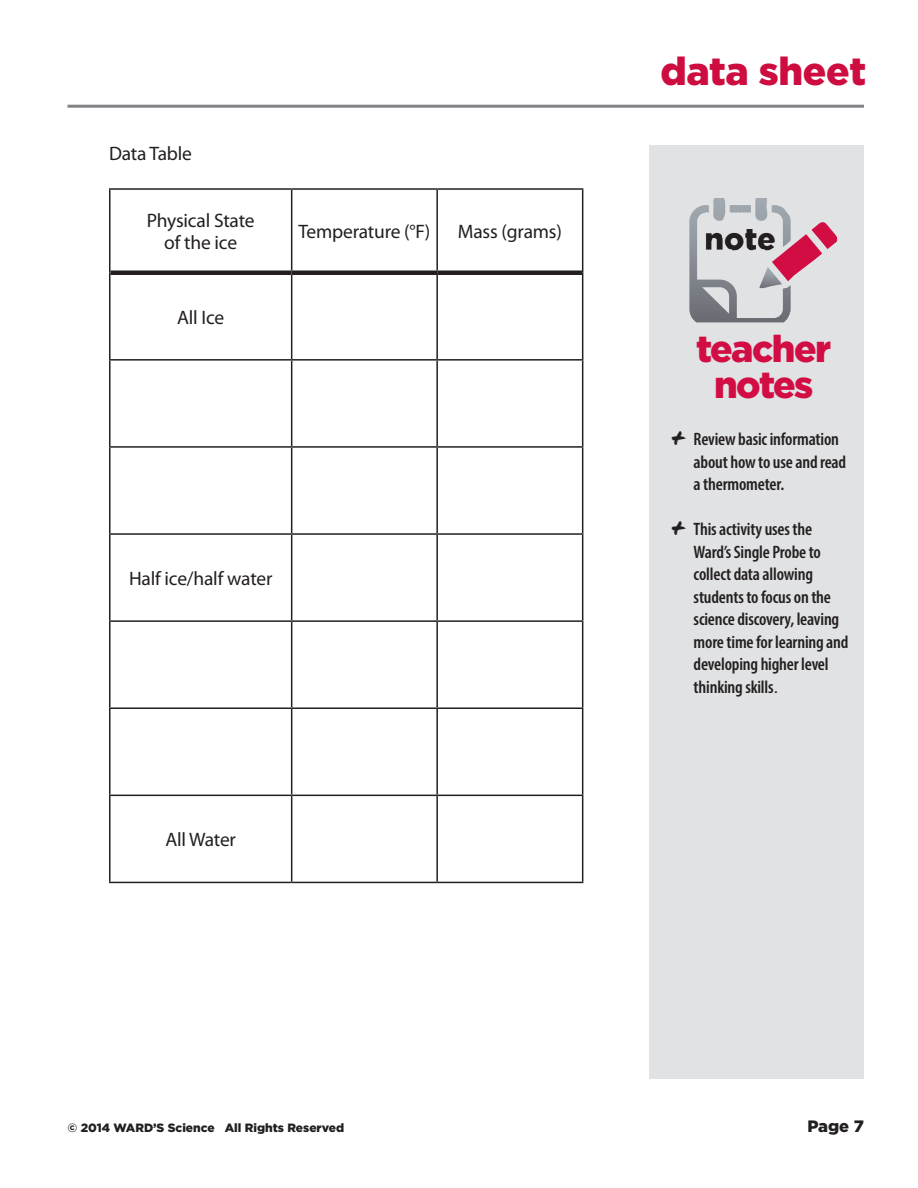
<style>
.page{position:relative;width:918px;height:1188px;background:#fff}
.page>*{position:absolute;margin:0;border:0;box-sizing:border-box;transform-origin:0 0}
.t1{font:900 39px "Gotham";letter-spacing:-.01em;color:#cd0d40}
.t2{font:900 37.35px/36px "Gotham";letter-spacing:-.04em;color:#d20d44;text-align:center}
.t3{font:900 31.05px "Gotham";color:#231f20}
.t4{font:19.5px/22.5px "Myriad Pro";letter-spacing:-.01em;color:#231f20;text-align:center}
.t5{font:600 condensed 18px/22.5px "Myriad Pro";letter-spacing:-.01em;color:#231f20}
.t6{font:900 16.5px "Gotham";color:#231f20}
.t7{font:900 12px "Gotham";color:#231f20}
.s1{font-family:"Flood Std";font-weight:400;font-stretch:normal;font-size:30px}
.s2{font-family:"Arial";font-weight:400;font-stretch:normal}
</style>
<div class="page">
<div style="left:650px;top:145px;width:214px;height:934px;background:#e1e2e4"></div>
<hr style="left:68px;top:105px;width:796px;height:3px;background:#808285">
<svg style="left:689px;top:198px;width:149px;height:124px"></svg>
<hr style="left:109px;top:273px;width:2px;height:86px;background:#231f20">
<hr style="left:291px;top:275px;width:1px;height:84px;background:#231f20">
<hr style="left:436px;top:275px;width:2px;height:84px;background:#231f20">
<hr style="left:582px;top:273px;width:1px;height:86px;background:#231f20">
<hr style="left:109px;top:359px;width:183px;height:2px;background:#231f20">
<hr style="left:109px;top:361px;width:2px;height:85px;background:#231f20">
<hr style="left:292px;top:359px;width:145px;height:2px;background:#231f20">
<hr style="left:291px;top:361px;width:1px;height:85px;background:#231f20">
<hr style="left:437px;top:359px;width:146px;height:2px;background:#231f20">
<hr style="left:436px;top:361px;width:2px;height:85px;background:#231f20">
<hr style="left:582px;top:361px;width:1px;height:85px;background:#231f20">
<hr style="left:109px;top:446px;width:183px;height:2px;background:#231f20">
<hr style="left:109px;top:448px;width:2px;height:85px;background:#231f20">
<hr style="left:292px;top:446px;width:145px;height:2px;background:#231f20">
<hr style="left:291px;top:448px;width:1px;height:85px;background:#231f20">
<hr style="left:437px;top:446px;width:146px;height:2px;background:#231f20">
<hr style="left:436px;top:448px;width:2px;height:85px;background:#231f20">
<hr style="left:582px;top:448px;width:1px;height:85px;background:#231f20">
<hr style="left:109px;top:533px;width:183px;height:2px;background:#231f20">
<hr style="left:109px;top:535px;width:2px;height:85px;background:#231f20">
<hr style="left:292px;top:533px;width:145px;height:2px;background:#231f20">
<hr style="left:291px;top:535px;width:1px;height:85px;background:#231f20">
<hr style="left:437px;top:533px;width:146px;height:2px;background:#231f20">
<hr style="left:436px;top:535px;width:2px;height:85px;background:#231f20">
<hr style="left:582px;top:535px;width:1px;height:85px;background:#231f20">
<hr style="left:109px;top:620px;width:183px;height:2px;background:#231f20">
<hr style="left:109px;top:622px;width:2px;height:85px;background:#231f20">
<hr style="left:292px;top:620px;width:145px;height:2px;background:#231f20">
<hr style="left:291px;top:622px;width:1px;height:85px;background:#231f20">
<hr style="left:437px;top:620px;width:146px;height:2px;background:#231f20">
<hr style="left:436px;top:622px;width:2px;height:85px;background:#231f20">
<hr style="left:582px;top:622px;width:1px;height:85px;background:#231f20">
<hr style="left:109px;top:707px;width:183px;height:2px;background:#231f20">
<hr style="left:109px;top:709px;width:2px;height:86px;background:#231f20">
<hr style="left:292px;top:707px;width:145px;height:2px;background:#231f20">
<hr style="left:291px;top:709px;width:1px;height:86px;background:#231f20">
<hr style="left:437px;top:707px;width:146px;height:2px;background:#231f20">
<hr style="left:436px;top:709px;width:2px;height:86px;background:#231f20">
<hr style="left:582px;top:709px;width:1px;height:86px;background:#231f20">
<hr style="left:109px;top:795px;width:183px;height:1px;background:#231f20">
<hr style="left:109px;top:796px;width:2px;height:86px;background:#231f20">
<hr style="left:292px;top:795px;width:145px;height:1px;background:#231f20">
<hr style="left:291px;top:796px;width:1px;height:86px;background:#231f20">
<hr style="left:437px;top:795px;width:146px;height:1px;background:#231f20">
<hr style="left:436px;top:796px;width:2px;height:86px;background:#231f20">
<hr style="left:582px;top:796px;width:1px;height:86px;background:#231f20">
<hr style="left:109px;top:882px;width:183px;height:1px;background:#231f20">
<hr style="left:292px;top:882px;width:145px;height:1px;background:#231f20">
<hr style="left:437px;top:882px;width:146px;height:1px;background:#231f20">
<hr style="left:109px;top:188px;width:183px;height:2px;background:#231f20">
<hr style="left:109px;top:190px;width:2px;height:83px;background:#231f20">
<hr style="left:292px;top:188px;width:145px;height:2px;background:#231f20">
<hr style="left:291px;top:190px;width:1px;height:80px;background:#231f20">
<hr style="left:437px;top:188px;width:146px;height:2px;background:#231f20">
<hr style="left:436px;top:190px;width:2px;height:80px;background:#231f20">
<hr style="left:582px;top:190px;width:1px;height:83px;background:#231f20">
<div style="left:111px;top:270px;width:181px;height:5px;background:#231f20"></div>
<div style="left:292px;top:270px;width:145px;height:5px;background:#231f20"></div>
<div style="left:437px;top:270px;width:145px;height:5px;background:#231f20"></div>
<p class="t4" style="left:109px;top:142px;width:85px">Data Table</p>
<p class="t4" style="left:147px;top:209px;width:109px">Physical State of the ice</p>
<p class="t4" style="left:298px;top:220px;width:133px">Temperature (°F)</p>
<p class="t4" style="left:458px;top:220px;width:106px">Mass (grams)</p>
<p class="t4" style="left:177px;top:306px;width:49px">All Ice</p>
<p class="t4" style="left:129px;top:567px;width:145px">Half ice/half water</p>
<p class="t4" style="left:165px;top:828px;width:72px">All Water</p>
<h1 class="t1" style="left:660px;top:49px;width:207px">data sheet</h1>
<h3 class="t3" style="left:704px;top:221px;width:73px">note</h3>
<h2 class="t2" style="left:696px;top:330px;width:137px">teacher notes</h2>
<p class="t5" style="left:694px;top:428px;width:154px;text-indent:-24px"><span class="s1">+</span> Review basic information about how to use and read a thermometer.</p>
<p class="t5" style="left:694px;top:518px;width:156px;text-indent:-24px"><span class="s1">+</span> This activity uses the<br>Ward’s Single Probe to collect data allowing students to focus on the science discovery, leaving more time for learning and developing higher level thinking skills<span class="s2">.</span></p>
<p class="t7" style="left:68px;top:1121px;width:278px">© 2014 WARD’S Science All Rights Reserved</p>
<p class="t6" style="left:807px;top:1117px;width:58px">Page 7</p>
</div>
